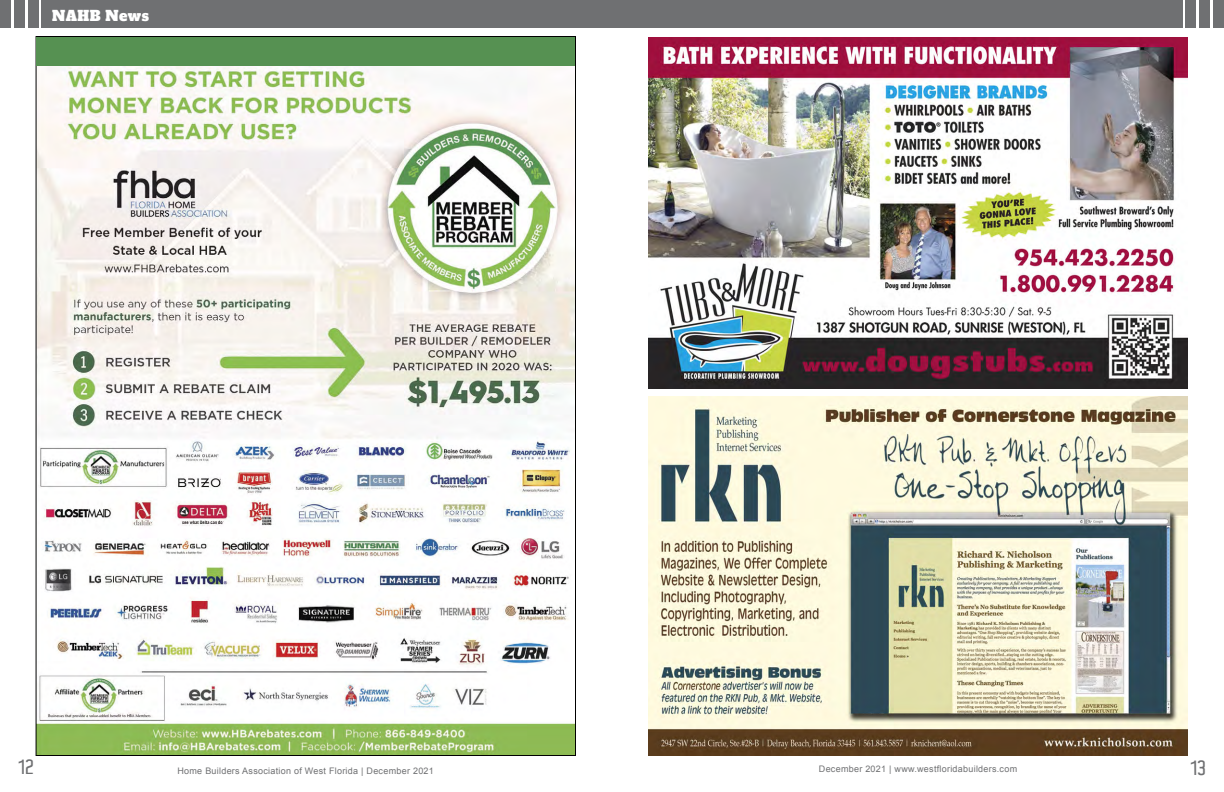
<style>
.page{position:relative;width:1224px;height:792px;background:#fff}
.page>*{position:absolute;margin:0;border:0;box-sizing:border-box;transform-origin:0 0}
.t1{font:600 20px "Aldo";color:#6f7072}
.t2{font:14px "Alfa Slab One";letter-spacing:.03em;color:#fff}
.t3{font:9px "Arial";letter-spacing:.03em;color:#6f7072}
</style>
<div class="page">
<div style="left:1213px;top:0;width:11px;height:28px;background:#6f7072"></div>
<div style="left:612px;top:0;width:570px;height:28px;background:#6f7072"></div>
<div style="left:42px;top:0;width:570px;height:28px;background:#6f7072"></div>
<div style="left:0;top:0;width:11px;height:28px;background:#6f7072"></div>
<div style="left:14px;top:0;width:11px;height:28px;background:#6f7072"></div>
<div style="left:28px;top:0;width:11px;height:28px;background:#6f7072"></div>
<div style="left:1199px;top:0;width:11px;height:28px;background:#6f7072"></div>
<div style="left:1185px;top:0;width:11px;height:28px;background:#6f7072"></div>
<img style="left:38px;top:66px;width:536px;height:688px">
<div style="left:37px;top:37px;width:538px;height:29px;background:#569152"></div>
<img style="left:648px;top:37px;width:540px;height:351px">
<img style="left:648px;top:396px;width:540px;height:360px">
<h2 class="t2" style="left:52px;top:3px;width:98px">NAHB News</h2>
<h1 class="t1" style="left:19px;top:756px;width:17px">12</h1>
<p class="t3" style="left:178px;top:765px;width:258px">Home Builders Association of West Florida | December 2021</p>
<p class="t3" style="left:819px;top:763px;width:200px">December 2021 | www.westfloridabuilders.com</p>
<h1 class="t1" style="left:1191px;top:757px;width:17px">13</h1>
</div>
